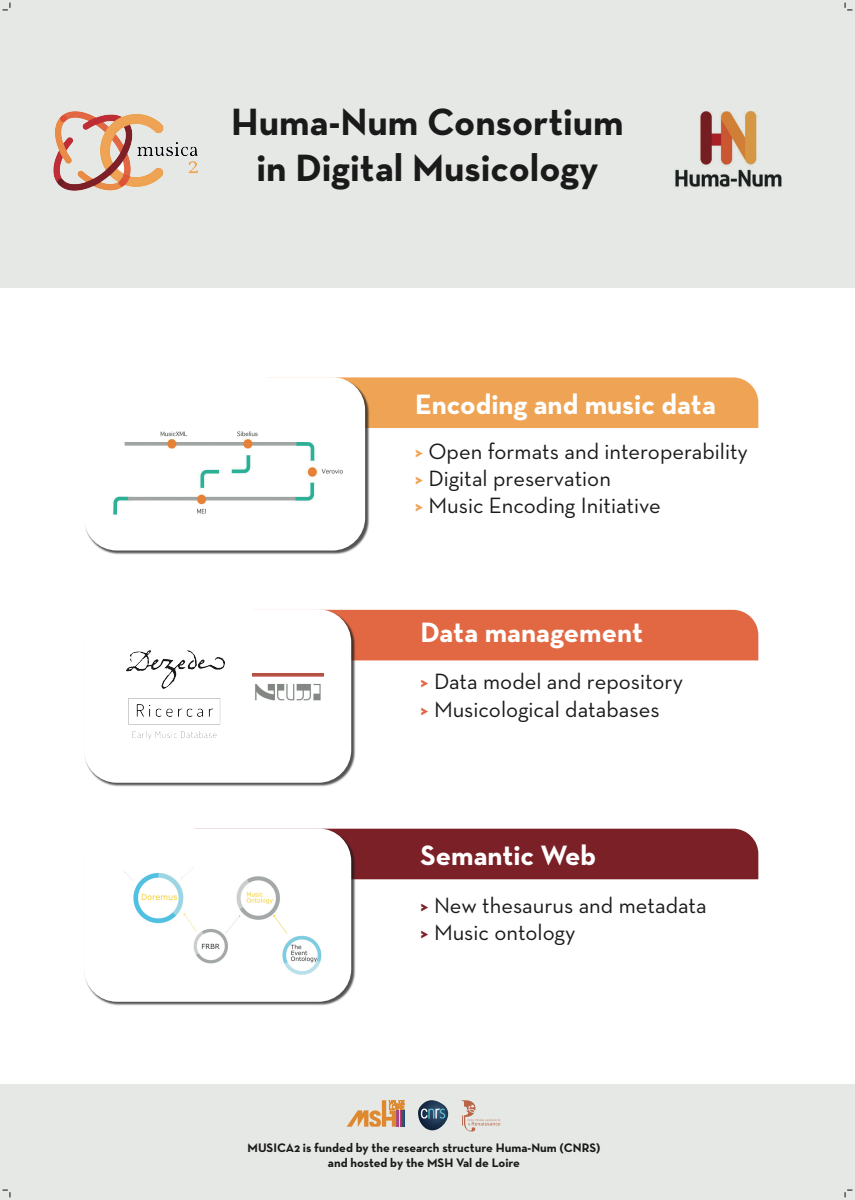
<style>
.page{position:relative;width:855px;height:1200px;background:#fff}
.page>*{position:absolute;margin:0;border:0;box-sizing:border-box;transform-origin:0 0}
.t1{font:700 38.67px/46.4px "Neutra Text";color:#1a1a1a;text-align:center}
.t2{font:700 28.49px "Neutra Text";color:#fff}
.t3{font:22.54px/27.1px "Neutra Text";color:#1a1a1a}
.t4{font:700 12.6px/15.1px "Neutra Text";color:#1a1a1a;text-align:center}
.s1{font-weight:700;color:#efa455}
.s2{font-weight:700;color:#e26844}
.s3{font-weight:700;color:#7c2027}
</style>
<div class="page">
<div style="left:0;top:0;width:854px;height:288px;background:#e5e8e4"></div>
<div style="left:0;top:1084px;width:854px;height:115px;background:#e5e8e4"></div>
<div style="left:338px;top:377px;width:420px;height:51px;background:#efa455"></div>
<div style="left:355px;top:610px;width:403px;height:50px;background:#e26844"></div>
<div style="left:324px;top:828px;width:434px;height:51px;background:#7c2027"></div>
<div style="left:85px;top:378px;width:284px;height:177px;background:#1a1a1a;opacity:.75"></div>
<div style="left:84px;top:377px;width:281px;height:173px;background:#fff;border-radius:33px"></div>
<div style="left:85px;top:610px;width:270px;height:177px;background:#1a1a1a;opacity:.75"></div>
<div style="left:84px;top:609px;width:267px;height:173px;background:#fff;border-radius:33px"></div>
<div style="left:85px;top:829px;width:270px;height:177px;background:#1a1a1a;opacity:.75"></div>
<div style="left:84px;top:828px;width:267px;height:173px;background:#fff;border-radius:33px"></div>
<img style="left:53px;top:111px;width:145px;height:80px">
<img style="left:675px;top:112px;width:105px;height:75px">
<img style="left:126px;top:650px;width:98px;height:38px">
<img style="left:252px;top:673px;width:71px;height:28px">
<img style="left:129px;top:698px;width:92px;height:42px">
<img style="left:113px;top:431px;width:230px;height:84px">
<img style="left:124px;top:867px;width:198px;height:108px">
<svg style="left:461px;top:1100px;width:39px;height:31px"></svg>
<svg style="left:347px;top:1100px;width:58px;height:26px"></svg>
<svg style="left:418px;top:1100px;width:30px;height:30px"></svg>
<svg style="left:3px;top:3px;width:8px;height:8px"></svg>
<svg style="left:3px;top:1189px;width:8px;height:8px"></svg>
<svg style="left:844px;top:3px;width:8px;height:8px"></svg>
<svg style="left:844px;top:1189px;width:8px;height:8px"></svg>
<h1 class="t1" style="left:231px;top:97px;width:394px">Huma-Num Consortium in Digital Musicology</h1>
<p class="t2" style="left:415px;top:386px;width:302px">Encoding and music data</p>
<p class="t3" style="left:415px;top:437px;width:334px"><span class="s1">&gt;</span> Open formats and interoperability <span class="s1">&gt;</span> Digital preservation<br><span class="s1">&gt;</span> Music Encoding Initiative</p>
<p class="t2" style="left:420px;top:615px;width:224px">Data management</p>
<p class="t3" style="left:420px;top:666px;width:264px;line-height:28.5px"><span class="s2">&gt;</span> Data model and repository <span class="s2">&gt;</span> Musicological databases</p>
<p class="t2" style="left:420px;top:837px;width:177px">Semantic Web</p>
<p class="t3" style="left:420px;top:891px;width:288px"><span class="s3">&gt;</span> New thesaurus and metadata <span class="s3">&gt;</span> Music ontology</p>
<p class="t4" style="left:247px;top:1139px;width:354px">MUSICA2 is funded by the research structure Huma-Num (CNRS) and hosted by the MSH Val de Loire</p>
</div>
